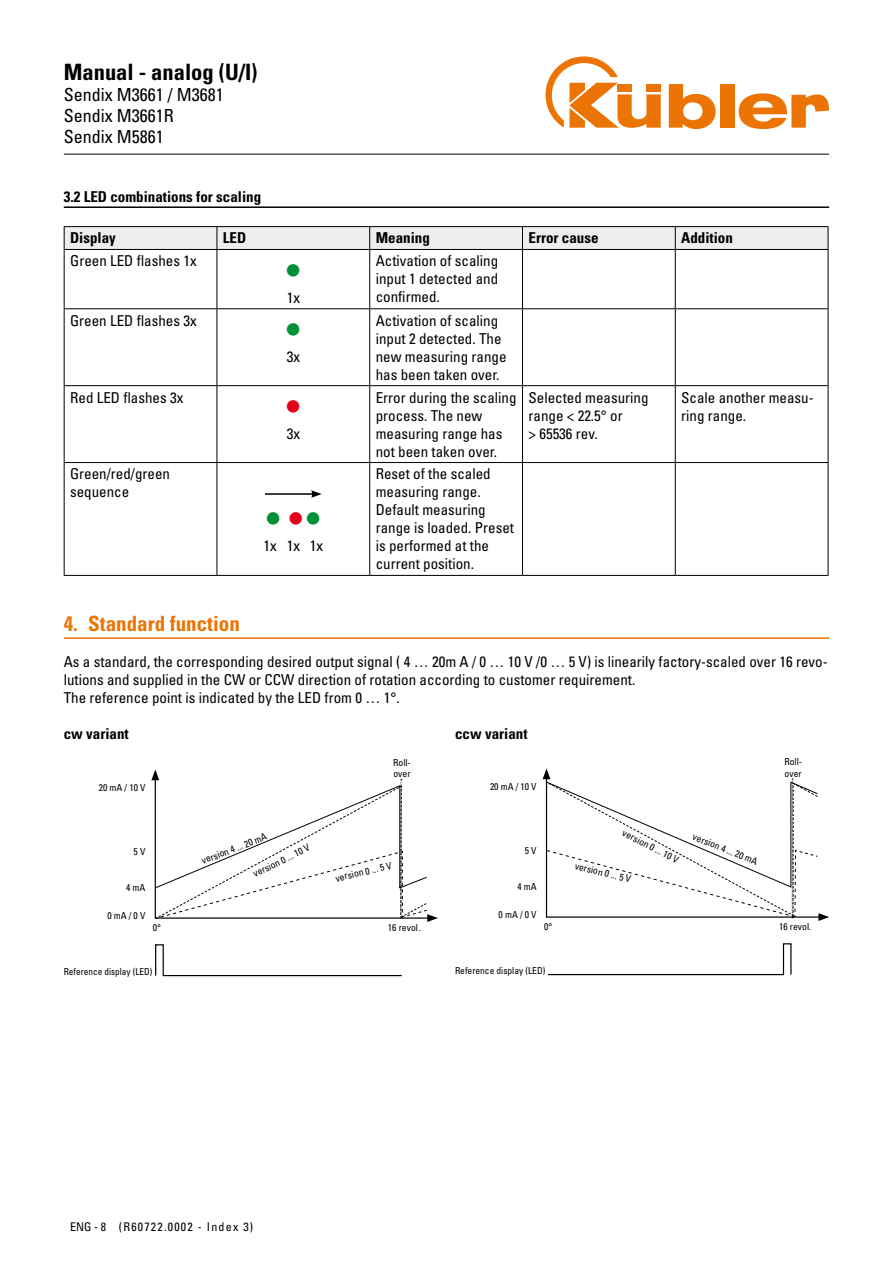
<style>
.page{position:relative;width:893px;height:1263px;background:#fff}
.page>*{position:absolute;margin:0;border:0;box-sizing:border-box;transform-origin:0 0}
.t1{font:condensed 40.5px "Univers LT Std";color:#009037}
.t2{font:700 condensed 22.5px "Univers LT Std";color:#000}
.t3{font:700 condensed 21px "Univers LT Std";color:#ec7405}
.t4{font:condensed 18px/21px "Univers LT Std";color:#000}
.t5{font:condensed 15px/18px "Univers LT Std";color:#000}
.t6{font:700 condensed 15px "Univers LT Std";color:#000}
.t7{font:condensed 12px "Univers LT Std";letter-spacing:.1em;color:#000}
.t8{font:condensed 9.6px/11.2px "Univers";color:#000}
.t9{font:condensed 9.6px "Univers";color:#000;scale:.96 1}
.s1{color:#e2001a}
</style>
<div class="page">
<hr style="left:64px;top:154px;width:765px;height:1px;background:#000">
<svg style="left:669px;top:84px;width:47px;height:45px"></svg>
<div style="left:720px;top:84px;width:14px;height:44px;background:#ec7405"></div>
<svg style="left:739px;top:93px;width:90px;height:36px"></svg>
<svg style="left:545px;top:56px;width:116px;height:72px"></svg>
<hr style="left:64px;top:206px;width:765px;height:2px;background:#000">
<hr style="left:64px;top:637px;width:765px;height:2px;background:#ec7405">
<hr style="left:64px;top:226px;width:153px;height:1px;background:#000">
<hr style="left:217px;top:226px;width:153px;height:1px;background:#000">
<hr style="left:370px;top:226px;width:152px;height:1px;background:#000">
<hr style="left:522px;top:226px;width:153px;height:1px;background:#000">
<hr style="left:675px;top:226px;width:153px;height:1px;background:#000">
<svg style="left:64px;top:227px;width:765px;height:22px;background:#e8e9e9"></svg>
<hr style="left:64px;top:249px;width:153px;height:1px;background:#000">
<hr style="left:64px;top:250px;width:1px;height:58px;background:#000">
<hr style="left:217px;top:249px;width:153px;height:1px;background:#000">
<hr style="left:217px;top:250px;width:1px;height:58px;background:#000">
<hr style="left:370px;top:249px;width:152px;height:1px;background:#000">
<hr style="left:369px;top:250px;width:1px;height:58px;background:#000">
<hr style="left:522px;top:249px;width:153px;height:1px;background:#000">
<hr style="left:522px;top:250px;width:1px;height:58px;background:#000">
<hr style="left:675px;top:249px;width:153px;height:1px;background:#000">
<hr style="left:675px;top:250px;width:1px;height:58px;background:#000">
<hr style="left:828px;top:250px;width:1px;height:58px;background:#000">
<hr style="left:64px;top:308px;width:153px;height:1px;background:#000">
<hr style="left:64px;top:309px;width:1px;height:76px;background:#000">
<hr style="left:217px;top:308px;width:153px;height:1px;background:#000">
<hr style="left:217px;top:309px;width:1px;height:76px;background:#000">
<hr style="left:370px;top:308px;width:152px;height:1px;background:#000">
<hr style="left:369px;top:309px;width:1px;height:76px;background:#000">
<hr style="left:522px;top:308px;width:153px;height:1px;background:#000">
<hr style="left:522px;top:309px;width:1px;height:76px;background:#000">
<hr style="left:675px;top:308px;width:153px;height:1px;background:#000">
<hr style="left:675px;top:309px;width:1px;height:76px;background:#000">
<hr style="left:828px;top:309px;width:1px;height:76px;background:#000">
<hr style="left:64px;top:385px;width:153px;height:1px;background:#000">
<hr style="left:64px;top:386px;width:1px;height:76px;background:#000">
<hr style="left:217px;top:385px;width:153px;height:1px;background:#000">
<hr style="left:217px;top:386px;width:1px;height:76px;background:#000">
<hr style="left:370px;top:385px;width:152px;height:1px;background:#000">
<hr style="left:369px;top:386px;width:1px;height:76px;background:#000">
<hr style="left:522px;top:385px;width:153px;height:1px;background:#000">
<hr style="left:522px;top:386px;width:1px;height:76px;background:#000">
<hr style="left:675px;top:385px;width:153px;height:1px;background:#000">
<hr style="left:675px;top:386px;width:1px;height:76px;background:#000">
<hr style="left:828px;top:386px;width:1px;height:76px;background:#000">
<hr style="left:64px;top:462px;width:153px;height:1px;background:#000">
<hr style="left:64px;top:463px;width:1px;height:112px;background:#000">
<hr style="left:217px;top:462px;width:153px;height:1px;background:#000">
<hr style="left:217px;top:463px;width:1px;height:112px;background:#000">
<hr style="left:370px;top:462px;width:152px;height:1px;background:#000">
<hr style="left:369px;top:463px;width:1px;height:112px;background:#000">
<hr style="left:522px;top:462px;width:153px;height:1px;background:#000">
<hr style="left:522px;top:463px;width:1px;height:112px;background:#000">
<hr style="left:675px;top:462px;width:153px;height:1px;background:#000">
<hr style="left:675px;top:463px;width:1px;height:112px;background:#000">
<hr style="left:828px;top:463px;width:1px;height:112px;background:#000">
<hr style="left:64px;top:575px;width:153px;height:1px;background:#000">
<hr style="left:217px;top:575px;width:153px;height:1px;background:#000">
<hr style="left:370px;top:575px;width:152px;height:1px;background:#000">
<hr style="left:522px;top:575px;width:153px;height:1px;background:#000">
<hr style="left:675px;top:575px;width:153px;height:1px;background:#000">
<hr style="left:265px;top:493px;width:48px;height:2px;background:#000">
<svg style="left:311px;top:490px;width:11px;height:8px"></svg>
<svg style="left:548px;top:943px;width:244px;height:33px"></svg>
<svg style="left:543px;top:768px;width:286px;height:153px"></svg>
<svg style="left:155px;top:944px;width:247px;height:33px"></svg>
<svg style="left:151px;top:769px;width:287px;height:153px"></svg>
<h2 class="t2" style="left:64px;top:58px;width:195px">Manual - analog (U/I)</h2>
<p class="t4" style="left:64px;top:84px;width:161px">Sendix M3661 / M3681<br>Sendix M3661R<br>Sendix M5861</p>
<p class="t6" style="left:64px;top:188px;width:199px">3.2 LED combinations for scaling</p>
<p class="t6" style="left:70px;top:229px;width:47px">Display</p>
<p class="t6" style="left:223px;top:229px;width:25px">LED</p>
<p class="t6" style="left:376px;top:229px;width:56px">Meaning</p>
<p class="t6" style="left:528px;top:229px;width:71px">Error cause</p>
<p class="t6" style="left:681px;top:229px;width:53px">Addition</p>
<p class="t5" style="left:70px;top:252px;width:128px">Green LED flashes 1x</p>
<p class="t5" style="left:287px;top:288px;width:15px"><sup>•</sup>1 x</p>
<p class="t5" style="left:376px;top:252px;width:124px;text-align:justify">Activation of scaling input 1 detected and confirmed.</p>
<p class="t5" style="left:70px;top:311px;width:128px">Green LED flashes 3x</p>
<p class="t5" style="left:287px;top:348px;width:15px"><sup>•</sup>3 x</p>
<p class="t5" style="left:376px;top:311px;width:132px">Activation of scaling input 2 detected. The new measuring range has been taken over.</p>
<p class="t5" style="left:70px;top:388px;width:115px">Red LED flashes 3x</p>
<p class="t5" style="left:287px;top:424px;width:15px"><sup>•</sup>3 x</p>
<p class="t5" style="left:376px;top:388px;width:142px">Error during the scaling process. The new measuring range has not been taken over.</p>
<p class="t5" style="left:528px;top:388px;width:121px">Selected measuring range &lt; 22.5° or<br>&gt; 65536 rev.</p>
<p class="t5" style="left:681px;top:388px;width:134px">Scale another measu&shy;ring range.</p>
<p class="t5" style="left:70px;top:465px;width:101px">Green/red/green sequence</p>
<h1 class="t1" style="left:267px;top:493px;width:55px">• <span class="s1">•</span>•</h1>
<p class="t5" style="left:263px;top:536px;width:61px">1x 1x 1x</p>
<p class="t5" style="left:376px;top:465px;width:140px">Reset of the scaled measuring range.<br>Default measuring range is loaded. Preset is performed at the current position.</p>
<h3 class="t3" style="left:64px;top:611px;width:178px">4. Standard function</h3>
<p class="t5" style="left:64px;top:652px;width:765px">As a standard, the corresponding desired output signal ( 4 … 20m A / 0 … 10 V /0 … 5 V) is linearily factory-scaled over 16 revo&shy;lutions and supplied in the CW or CCW direction of rotation according to customer requirement.<br>The reference point is indicated by the LED from 0 … 1°.</p>
<p class="t6" style="left:64px;top:724px;width:66px">cw variant</p>
<p class="t6" style="left:455px;top:724px;width:74px">ccw variant</p>
<p class="t8" style="left:784px;top:756px;width:19px">Roll&shy;over</p>
<p class="t8" style="left:393px;top:756px;width:19px">Roll&shy;over</p>
<p class="t8" style="left:99px;top:782px;width:48px">20 mA / 10 V</p>
<p class="t8" style="left:490px;top:781px;width:48px">20 mA / 10 V</p>
<p class="t8" style="left:134px;top:845px;width:13px">5 V</p>
<p class="t8" style="left:126px;top:882px;width:21px">4 mA</p>
<p class="t8" style="left:107px;top:909px;width:40px">0 mA / 0 V</p>
<p class="t8" style="left:200px;top:855px;width:71px;rotate:-21deg">version 4 ... 20 mA</p>
<p class="t8" style="left:251px;top:869px;width:63px;rotate:-26deg">version 0 ... 10 V</p>
<p class="t8" style="left:334px;top:872px;width:59px;rotate:-13deg">version 0 ... 5 V</p>
<p class="t8" style="left:525px;top:844px;width:13px">5 V</p>
<p class="t8" style="left:517px;top:881px;width:21px">4 mA</p>
<p class="t8" style="left:499px;top:908px;width:40px">0 mA / 0 V</p>
<p class="t8" style="left:626px;top:827px;width:63px;rotate:27deg">version 0 ... 10 V</p>
<p class="t8" style="left:577px;top:860px;width:59px;rotate:14deg">version 0 ... 5 V</p>
<p class="t8" style="left:695px;top:831px;width:71px;rotate:22deg">version 4 ... 20 mA</p>
<p class="t8" style="left:153px;top:922px;width:10px">0°</p>
<p class="t8" style="left:388px;top:922px;width:35px">16 revol.</p>
<p class="t8" style="left:544px;top:921px;width:10px">0°</p>
<p class="t8" style="left:779px;top:921px;width:34px">16 revol.</p>
<p class="t9" style="left:64px;top:966px;width:94px">Reference display (LED)</p>
<p class="t8" style="left:455px;top:965px;width:92px">Reference display (LED)</p>
<p class="t7" style="left:70px;top:1219px;width:185px">ENG - 8 (R60722.0002 - Index 3)</p>
</div>
